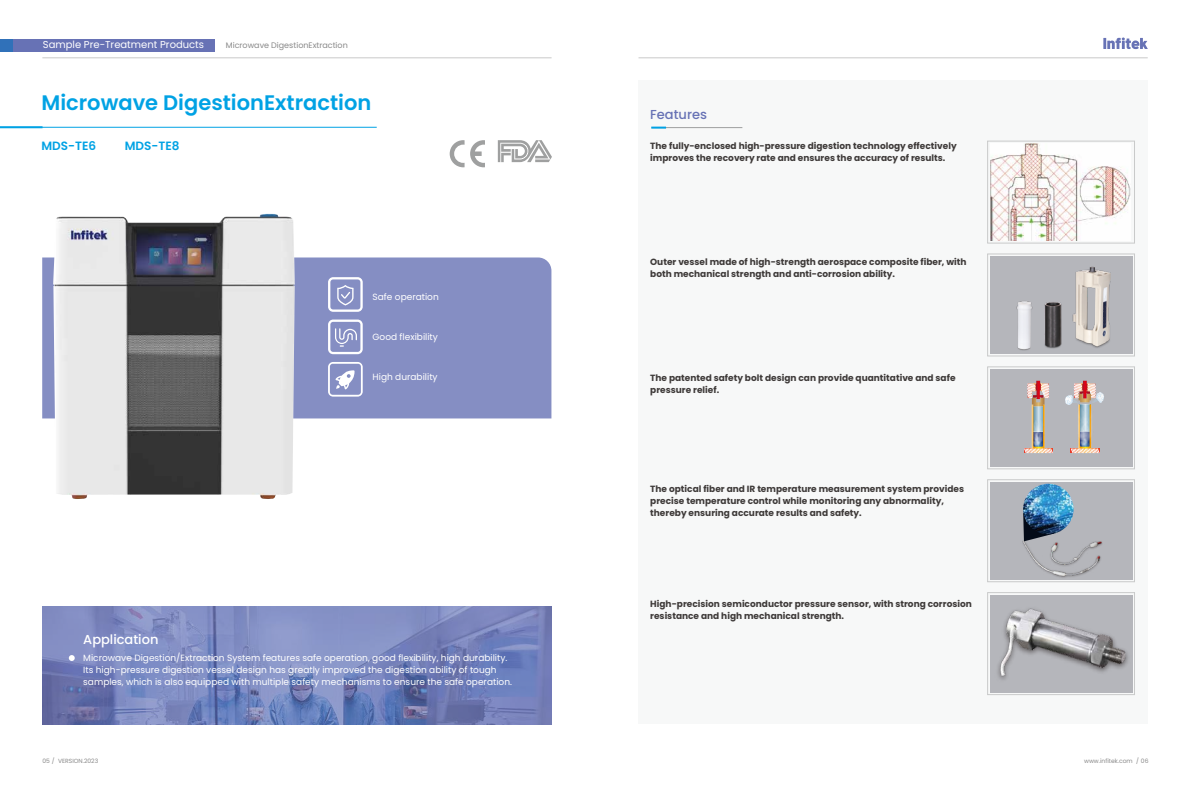
<style>
.page{position:relative;width:1191px;height:808px;background:#fff}
.page>*{position:absolute;margin:0;border:0;box-sizing:border-box;transform-origin:0 0}
.t1{font:600 21px "Poppins";color:#00a2e4}
.t2{font:500 13px "Poppins";color:#fff}
.t3{font:500 13px "Poppins";color:#6772b5}
.t4{font:600 12px "Poppins";color:#00a2e4}
.t5{font:10px "Poppins";color:#fff}
.t6{font:700 9px/12px "Poppins";color:#3e3a39}
.t7{font:9px/12px "Poppins";color:#fff}
.t8{font:8px "Poppins";color:#898989}
.t9{font:6px "Poppins";color:#898989}
</style>
<div class="page">
<div style="left:13px;top:39px;width:202px;height:13px;background:#6772b5"></div>
<div style="left:0;top:39px;width:12px;height:13px;background:#3071b9"></div>
<hr style="left:638px;top:58px;width:509px;height:1px;background:#c9caca">
<hr style="left:42px;top:58px;width:509px;height:1px;background:#c9caca">
<hr style="left:0;top:127px;width:377px;height:1px;background:#00a2e4">
<hr style="left:0;top:126px;width:43px;height:2px;background:#00a2e4">
<svg style="left:450px;top:140px;width:35px;height:27px"></svg>
<svg style="left:498px;top:140px;width:54px;height:22px"></svg>
<div style="left:638px;top:80px;width:509px;height:644px;background:#f7f8f8"></div>
<hr style="left:651px;top:127px;width:91px;height:1px;background:#9fa0a0">
<svg style="left:651px;top:127px;width:15px;height:2px"></svg>
<img style="left:42px;top:606px;width:509px;height:118px">
<div style="left:42px;top:257px;width:509px;height:161px;background:#858ec3"></div>
<svg style="left:69px;top:655px;width:6px;height:6px"></svg>
<svg style="left:328px;top:277px;width:35px;height:35px"></svg>
<svg style="left:328px;top:319px;width:35px;height:35px"></svg>
<svg style="left:328px;top:362px;width:35px;height:35px"></svg>
<div style="left:987px;top:141px;width:148px;height:103px;border:1px solid #c9caca"></div>
<img style="left:990px;top:144px;width:140px;height:96px">
<div style="left:987px;top:253px;width:148px;height:103px;border:1px solid #c9caca"></div>
<div style="left:990px;top:256px;width:142px;height:97px;background:#b5b6bb"></div>
<img style="left:1016px;top:266px;width:95px;height:85px">
<svg style="left:1103px;top:289px;width:3px;height:10px"></svg>
<svg style="left:1103px;top:305px;width:2px;height:20px"></svg>
<div style="left:987px;top:366px;width:148px;height:103px;border:1px solid #c9caca"></div>
<div style="left:990px;top:369px;width:142px;height:97px;background:#b5b6bb"></div>
<svg style="left:1024px;top:381px;width:28px;height:72px"></svg>
<img style="left:1027px;top:412px;width:3px;height:21px">
<img style="left:1030px;top:412px;width:19px;height:41px">
<img style="left:1027px;top:433px;width:21px;height:20px">
<svg style="left:1065px;top:381px;width:39px;height:72px"></svg>
<img style="left:1071px;top:400px;width:5px;height:53px">
<img style="left:1076px;top:400px;width:22px;height:53px">
<div style="left:987px;top:592px;width:148px;height:103px;border:1px solid #c9caca"></div>
<img style="left:990px;top:595px;width:142px;height:96px">
<div style="left:987px;top:479px;width:148px;height:103px;border:1px solid #c9caca"></div>
<div style="left:990px;top:482px;width:142px;height:97px;background:#b5b6bb"></div>
<img style="left:1022px;top:499px;width:80px;height:79px">
<svg style="left:1023px;top:514px;width:31px;height:27px"></svg>
<img style="left:1023px;top:484px;width:50px;height:50px;border-radius:25px">
<img style="left:53px;top:214px;width:242px;height:285px">
<svg style="left:1103px;top:38px;width:44px;height:11px"></svg>
<p class="t5" style="left:43px;top:39px;width:163px">Sample Pre-Treatment Products</p>
<p class="t8" style="left:226px;top:41px;width:123px">Microwave DigestionExtraction</p>
<h1 class="t1" style="left:41px;top:91px;width:331px">Microwave DigestionExtraction</h1>
<h3 class="t4" style="left:41px;top:139px;width:56px">MDS-TE6</h3>
<h3 class="t4" style="left:125px;top:139px;width:56px">MDS-TE8</h3>
<p class="t7" style="left:372px;top:291px;width:68px">Safe operation</p>
<p class="t7" style="left:372px;top:331px;width:67px">Good flexibility</p>
<p class="t7" style="left:372px;top:371px;width:67px">High durability</p>
<h2 class="t2" style="left:83px;top:631px;width:77px">Application</h2>
<p class="t7" style="left:83px;top:652px;width:430px">Microwave Digestion/Extraction System features safe operation, good flexibility, high durability.<br>Its high-pressure digestion vessel design has greatly improved the digestion ability of tough samples, which is also equipped with multiple safety mechanisms to ensure the safe operation.</p>
<h2 class="t3" style="left:650px;top:107px;width:58px">Features</h2>
<p class="t6" style="left:650px;top:140px;width:308px">The fully-enclosed high-pressure digestion technology effectively improves the recovery rate and ensures the accuracy of results.</p>
<p class="t6" style="left:650px;top:256px;width:318px">Outer vessel made of high-strength aerospace composite fiber, with both mechanical strength and anti-corrosion ability.</p>
<p class="t6" style="left:650px;top:372px;width:307px">The patented safety bolt design can provide quantitative and safe pressure relief.</p>
<p class="t6" style="left:650px;top:483px;width:315px">The optical fiber and IR temperature measurement system provides precise temperature control while monitoring any abnormality, thereby ensuring accurate results and safety.</p>
<p class="t6" style="left:650px;top:598px;width:323px">High-precision semiconductor pressure sensor, with strong corrosion resistance and high mechanical strength.</p>
<p class="t9" style="left:42px;top:757px;width:57px">05 / VERSION.2023</p>
<p class="t9" style="left:1084px;top:757px;width:66px">www.infitek.com / 06</p>
</div>
